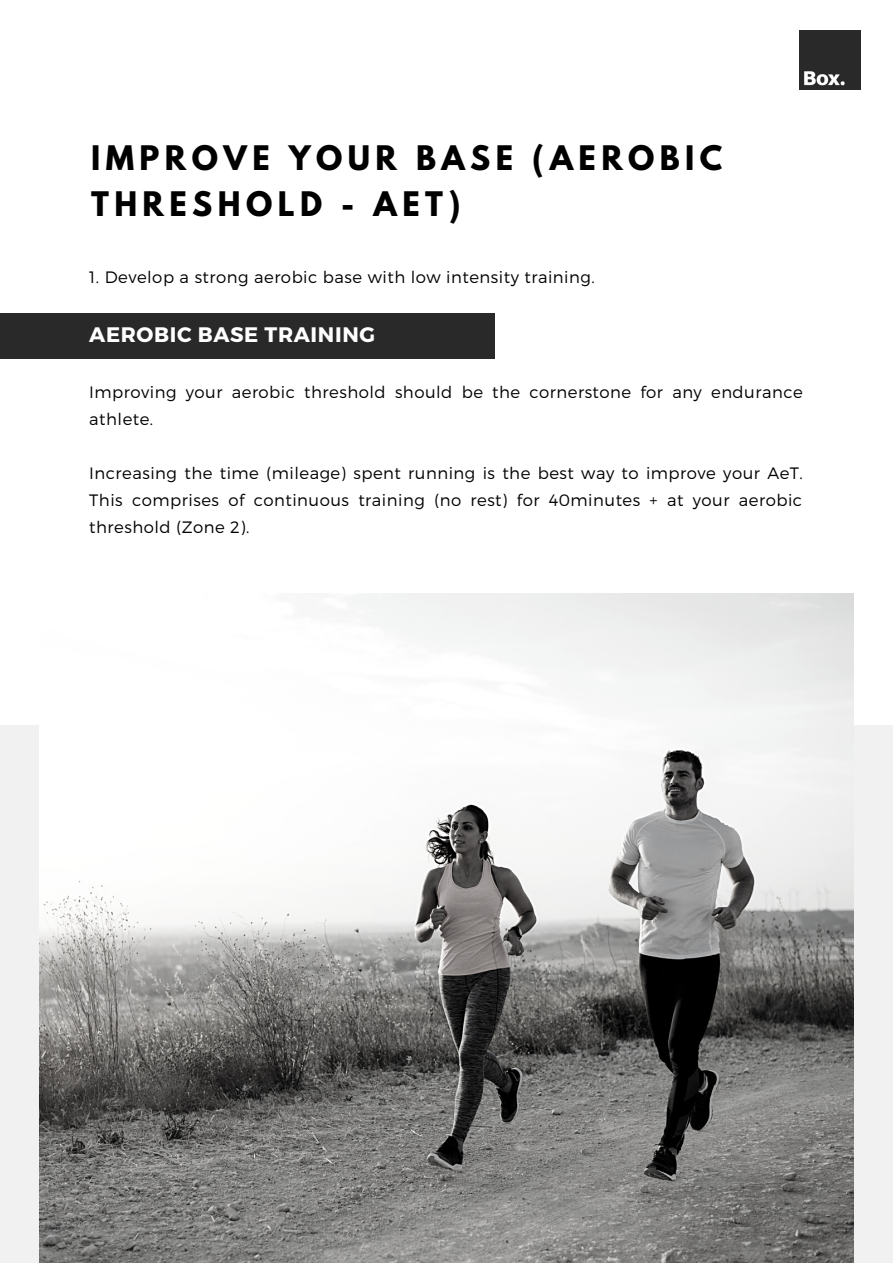
<style>
.page{position:relative;width:893px;height:1264px;background:#fff}
.page>*{position:absolute;margin:0;border:0;box-sizing:border-box;transform-origin:0 0}
.t1{font:700 30px/46px "League Spartan";letter-spacing:.18em;color:#000}
.t2{font:700 21px "Montserrat";letter-spacing:.03em;color:#fff}
.t3{font:300 16.5px/27px "Montserrat";letter-spacing:.03em;color:#000}
</style>
<div class="page">
<div style="left:0;top:313px;width:494px;height:46px;background:#292929"></div>
<img style="left:799px;top:30px;width:61px;height:60px">
<div style="left:0;top:725px;width:892px;height:537px;background:#f1f1f1"></div>
<img style="left:39px;top:593px;width:814px;height:669px">
<h1 class="t1" style="left:91px;top:138px;width:633px">IMPROVE YOUR BASE (AEROBIC<br>THRESHOLD - AET)</h1>
<p class="t3" style="left:89px;top:263px;width:507px">1. Develop a strong aerobic base with low intensity training.</p>
<p class="t2" style="left:89px;top:320px;width:287px">AEROBIC BASE TRAINING</p>
<p class="t3" style="left:89px;top:378px;width:715px">Improving your aerobic threshold should be the cornerstone for any endurance athlete.</p>
<p class="t3" style="left:89px;top:459px;width:715px;text-align:justify">Increasing the time (mileage) spent running is the best way to improve your AeT.<br>This comprises of continuous training (no rest) for 40minutes + at your aerobic threshold (Zone 2).</p>
</div>
